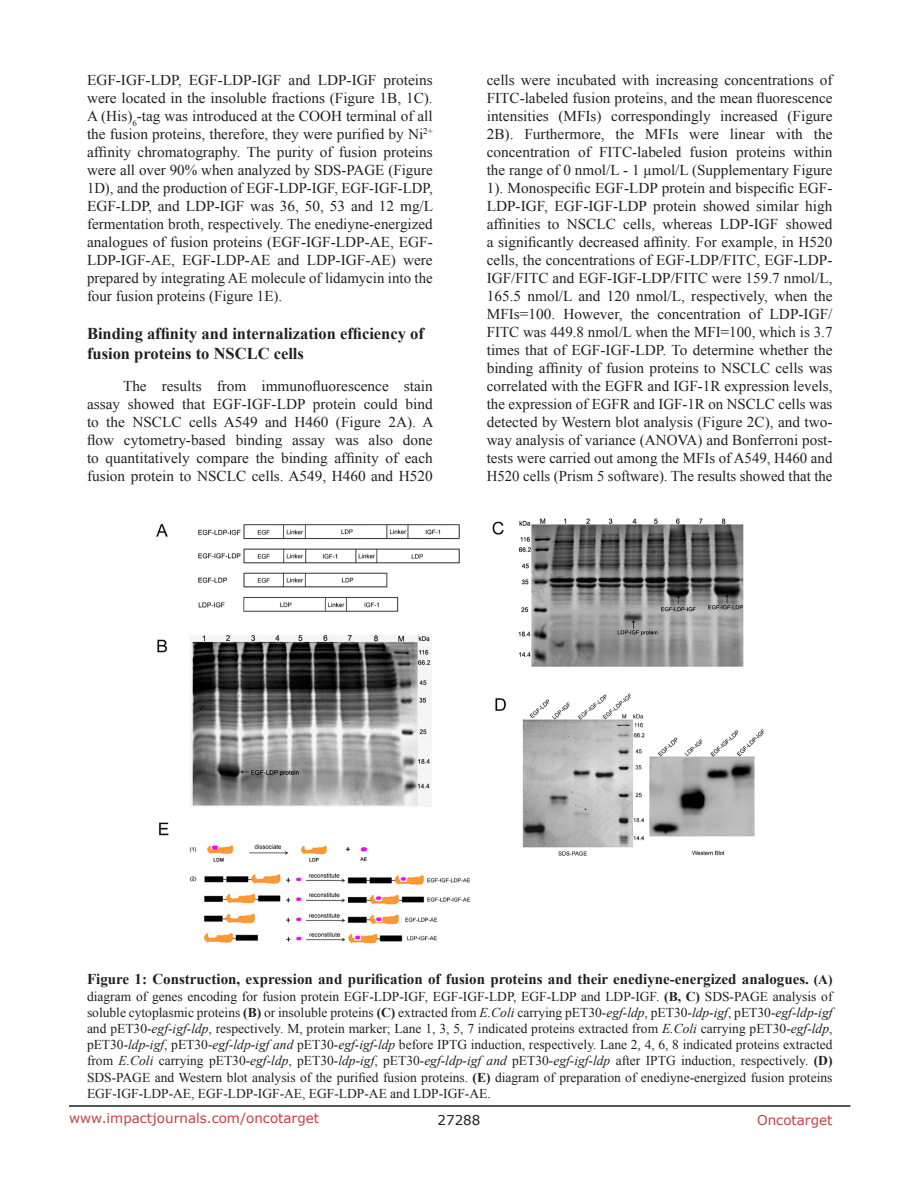
<style>
.page{position:relative;width:918px;height:1188px;background:#fff}
.page>*{position:absolute;margin:0;border:0;box-sizing:border-box;transform-origin:0 0}
.SubHeading{font:700 16.5px/19.8px "Times New Roman";color:#231f20}
.BodyText{font:15px/18px "Times New Roman";color:#231f20;text-align:justify}
.figuretext{font:700 15px "Times New Roman";color:#231f20}
.figuretext-2{font:13.5px/16.2px "Times New Roman";color:#231f20;text-align:justify}
.t1{font:13.5px "Verdana";color:#c24141}
.t2{font:13.5px "Verdana";color:#231f20}
.s1{font-size:13.5px}
.s2{font-weight:700}
.s3{font-style:italic}
</style>
<div class="page">
<hr style="left:69px;top:1105px;width:781px;height:2px;background:#231f20">
<img style="left:156px;top:518px;width:608px;height:426px">
<p class="BodyText" style="left:87px;top:71px;width:348px">EGF-IGF-LDP, EGF-LDP-IGF and LDP-IGF proteins were located in the insoluble fractions (Figure 1B, 1C).<br>A (His)<sub>6</sub>-tag was introduced at the COOH terminal of all the fusion proteins, therefore, they were purified by Ni<sup>2+ </sup>affinity chromatography. The purity of fusion proteins were all over 90% when analyzed by SDS-PAGE (Figure 1D), and the production of EGF-LDP-IGF, EGF-IGF-LDP, EGF-LDP, and LDP-IGF was 36, 50, 53 and 12 mg/L fermentation broth, respectively. The enediyne-energized analogues of fusion proteins (EGF-IGF-LDP-AE, EGF-LDP-IGF-AE, EGF-LDP-AE and LDP-IGF-AE) were prepared by integrating AE molecule of lidamycin into the four fusion proteins (Figure 1E).</p>
<p class="SubHeading" style="left:87px;top:323px;width:338px">Binding affinity and internalization efficiency of fusion proteins to NSCLC cells</p>
<p class="BodyText" style="left:87px;top:376px;width:348px;text-indent:36px">The results from immunofluorescence stain assay showed that EGF-IGF-LDP protein could bind to the NSCLC cells A549 and H460 (Figure 2A). A flow cytometry-based binding assay was also done to quantitatively compare the binding affinity of each fusion protein to NSCLC cells. A549, H460 and H520</p>
<p class="BodyText" style="left:487px;top:71px;width:347px">cells were incubated with increasing concentrations of FITC-labeled fusion proteins, and the mean fluorescence intensities (MFIs) correspondingly increased (Figure 2B). Furthermore, the MFIs were linear with the concentration of FITC-labeled fusion proteins within the range of 0 nmol/L - 1 μmol/L (Supplementary Figure 1). Monospecific EGF-LDP protein and bispecific EGF-LDP-IGF, EGF-IGF-LDP protein showed similar high affinities to NSCLC cells, whereas LDP-IGF showed a significantly decreased affinity. For example, in H520 cells, the concentrations of EGF-LDP/FITC, EGF-LDP-IGF/FITC and EGF-IGF-LDP/FITC were 159.7 nmol/L, 165.5 nmol/L and 120 nmol/L, respectively, when the MFIs=100. However, the concentration of LDP-IGF/ FITC was 449.8 nmol/L when the MFI=100, which is 3.7 times that of EGF-IGF-LDP. To determine whether the binding affinity of fusion proteins to NSCLC cells was correlated with the EGFR and IGF-1R expression levels, the expression of EGFR and IGF-1R on NSCLC cells was detected by Western blot analysis (Figure 2C), and two&shy;way analysis of variance (ANOVA) and Bonferroni post&shy;tests were carried out among the MFIs of A549, H460 and H520 cells (Prism 5 software). The results showed that the</p>
<p class="figuretext" style="left:87px;top:969px;width:747px">Figure 1: Construction, expression and purification of fusion proteins and their enediyne-energized analogues. <span class="s1">(A)</span></p>
<p class="figuretext-2" style="left:87px;top:988px;width:747px">diagram of genes encoding for fusion protein EGF-LDP-IGF, EGF-IGF-LDP, EGF-LDP and LDP-IGF. <span class="s2">(B, C)</span> SDS-PAGE analysis of soluble cytoplasmic proteins <span class="s2">(B)</span> or insoluble proteins <span class="s2">(C)</span> extracted from <span class="s3">E.Coli</span> carrying pET30-<span class="s3">egf-ldp</span>, pET30-<span class="s3">ldp-igf</span>, pET30-<span class="s3">egf-ldp-igf </span>and pET30-<span class="s3">egf-igf-ldp</span>, respectively. M, protein marker; Lane 1, 3, 5, 7 indicated proteins extracted from <span class="s3">E.Coli</span> carrying pET30-<span class="s3">egf-ldp</span>, pET30<span class="s3">-ldp-igf</span>, pET30<span class="s3">-egf-ldp-igf and</span> pET30<span class="s3">-egf-igf</span>-<span class="s3">ldp</span> before IPTG induction, respectively. Lane 2, 4, 6, 8 indicated proteins extracted from <span class="s3">E.Coli</span> carrying pET30-<span class="s3">egf-ldp</span>, pET30<span class="s3">-ldp-igf</span>, pET30<span class="s3">-egf-ldp-igf and</span> pET30<span class="s3">-egf-igf</span>-<span class="s3">ldp</span> after IPTG induction, respectively. <span class="s2">(D)<br></span>SDS-PAGE and Western blot analysis of the purified fusion proteins. <span class="s2">(E)</span> diagram of preparation of enediyne-energized fusion proteins EGF-IGF-LDP-AE, EGF-LDP-IGF-AE, EGF-LDP-AE and LDP-IGF-AE.</p>
<p class="t1" style="left:69px;top:1109px;width:252px">www.impactjournals.com/oncotarget</p>
<p class="t2" style="left:438px;top:1111px;width:44px">27288</p>
<p class="t1" style="left:757px;top:1111px;width:77px">Oncotarget</p>
</div>
